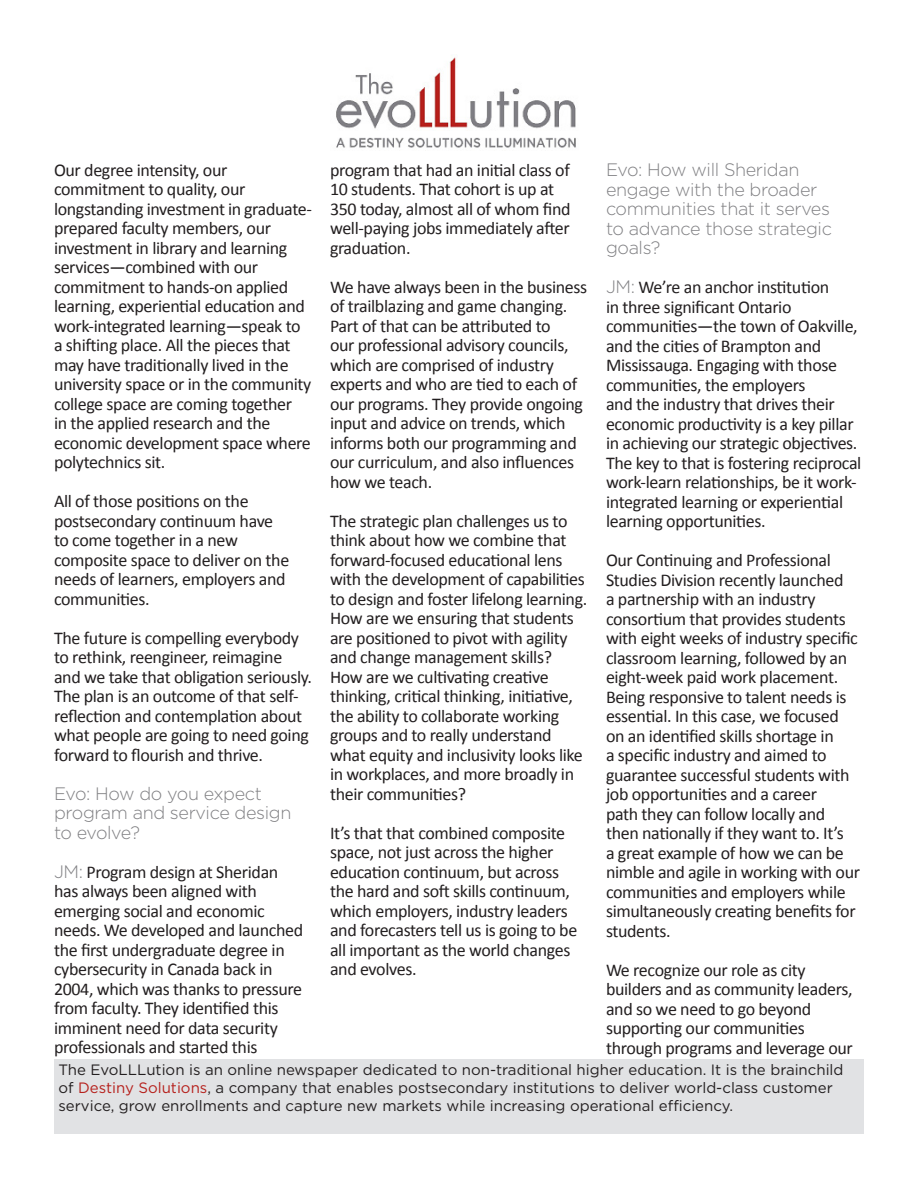
<style>
.page{position:relative;width:918px;height:1188px;background:#fff}
.page>*{position:absolute;margin:0;border:0;box-sizing:border-box;transform-origin:0 0}
.t1{font:18px/19.5px "Calibri";letter-spacing:-.02em;color:#231f20}
.t2{font:300 18px/19.5px "Gotham";letter-spacing:-.02em;color:#808083}
.t3{font:15px/18px "Gotham";color:#231f20}
.s1{font-family:"Gotham";font-weight:300;color:#808083}
.s2{color:#b6211d}
</style>
<div class="page">
<div style="left:54px;top:1060px;width:809px;height:74px;background:#e1e2e4"></div>
<img style="left:336px;top:57px;width:240px;height:91px">
<p class="t1" style="left:330px;top:160px;width:242px">program that had an initial class of<br>10 students. That cohort is up at<br>350 today, almost all of whom find well-paying jobs immediately after graduation.</p>
<p class="t1" style="left:330px;top:277px;width:259px">We have always been in the business of trailblazing and game changing.<br>Part of that can be attributed to<br>our professional advisory councils, which are comprised of industry experts and who are tied to each of our programs. They provide ongoing input and advice on trends, which informs both our programming and our curriculum, and also influences how we teach.</p>
<p class="t1" style="left:330px;top:511px;width:259px">The strategic plan challenges us to think about how we combine that forward-focused educational lens with the development of capabilities to design and foster lifelong learning.<br>How are we ensuring that students are positioned to pivot with agility and change management skills?<br>How are we cultivating creative thinking, critical thinking, initiative, the ability to collaborate working groups and to really understand what equity and inclusivity looks like in workplaces, and more broadly in their communities?</p>
<p class="t1" style="left:330px;top:823px;width:249px">It’s that that combined composite space, not just across the higher education continuum, but across the hard and soft skills continuum, which employers, industry leaders and forecasters tell us is going to be all important as the world changes and evolves.</p>
<p class="t1" style="left:54px;top:160px;width:259px">Our degree intensity, our commitment to quality, our longstanding investment in graduate&shy;prepared faculty members, our investment in library and learning services—combined with our commitment to hands-on applied learning, experiential education and work-integrated learning—speak to a shifting place. All the pieces that may have traditionally lived in the university space or in the community college space are coming together<br>in the applied research and the economic development space where polytechnics sit.</p>
<p class="t1" style="left:54px;top:491px;width:237px">All of those positions on the postsecondary continuum have to come together in a new composite space to deliver on the needs of learners, employers and communities.</p>
<p class="t1" style="left:54px;top:628px;width:259px">The future is compelling everybody to rethink, reengineer, reimagine and we take that obligation seriously.<br>The plan is an outcome of that self&shy;reflection and contemplation about what people are going to need going forward to flourish and thrive.</p>
<p class="t2" style="left:54px;top:783px;width:239px">Evo: How do you expect program and service design to evolve?</p>
<p class="t1" style="left:54px;top:862px;width:251px"><span class="s1">JM:</span> Program design at Sheridan has always been aligned with emerging social and economic needs. We developed and launched the first undergraduate degree in cybersecurity in Canada back in<br>2004, which was thanks to pressure from faculty. They identified this imminent need for data security professionals and started this</p>
<p class="t2" style="left:606px;top:160px;width:228px">Evo: How will Sheridan engage with the broader communities that it serves to advance those strategic goals?</p>
<p class="t1" style="left:606px;top:278px;width:257px"><span class="s1">JM:</span> We’re an anchor institution<br>in three significant Ontario communities—the town of Oakville, and the cities of Brampton and Mississauga. Engaging with those communities, the employers<br>and the industry that drives their economic productivity is a key pillar in achieving our strategic objectives.<br>The key to that is fostering reciprocal work-learn relationships, be it work&shy;integrated learning or experiential learning opportunities.</p>
<p class="t1" style="left:606px;top:551px;width:256px">Our Continuing and Professional Studies Division recently launched<br>a partnership with an industry consortium that provides students with eight weeks of industry specific classroom learning, followed by an eight-week paid work placement.<br>Being responsive to talent needs is essential. In this case, we focused on an identified skills shortage in<br>a specific industry and aimed to guarantee successful students with job opportunities and a career<br>path they can follow locally and then nationally if they want to. It’s<br>a great example of how we can be nimble and agile in working with our communities and employers while simultaneously creating benefits for students.</p>
<p class="t1" style="left:606px;top:960px;width:248px">We recognize our role as city builders and as community leaders, and so we need to go beyond supporting our communities through programs and leverage our</p>
<p class="t3" style="left:58px;top:1061px;width:787px">The EvoLLLution is an online newspaper dedicated to non-traditional higher education. It is the brainchild of <span class="s2">Destiny Solutions</span>, a company that enables postsecondary institutions to deliver world-class customer service, grow enrollments and capture new markets while increasing operational efficiency.</p>
</div>
